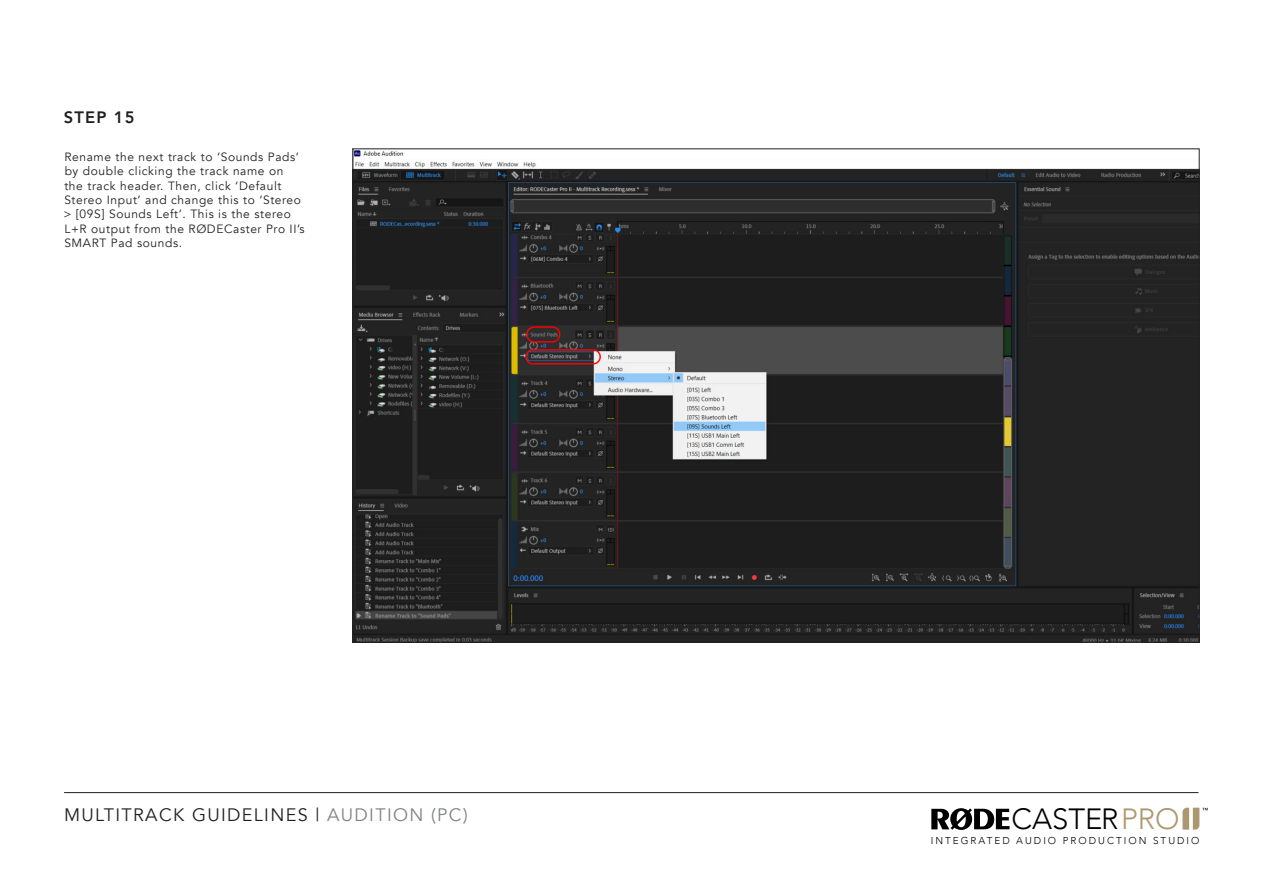
<style>
.page{position:relative;width:1263px;height:893px;background:#fff}
.page>*{position:absolute;margin:0;border:0;box-sizing:border-box;transform-origin:0 0}
.t1{font:300 29.25px "Avenir";color:#000}
.t2{font:18px "Avenir";letter-spacing:.075em;color:#231f20}
.t3{font:800 16.5px "Avenir";letter-spacing:.075em;color:#231f20}
.t4{font:12px/14.4px "Avenir";letter-spacing:.05em;color:#231f20}
.t5{font:300 10.05px "Avenir";letter-spacing:.2em;color:#000}
.s1{color:#808285}
.s2{color:#ad9970}
</style>
<div class="page">
<svg style="left:931px;top:808px;width:78px;height:22px"></svg>
<svg style="left:1182px;top:808px;width:26px;height:22px"></svg>
<hr style="left:64px;top:792px;width:1134px;height:1px;background:#231f20">
<img style="left:355px;top:151px;width:842px;height:489px">
<h3 class="t3" style="left:64px;top:104px;width:72px">STEP 15</h3>
<p class="t4" style="left:63px;top:150px;width:243px">Rename the next track to ‘Sounds Pads’ by double clicking the track name on<br>the track header. Then, click ‘Default Stereo Input’ and change this to ‘Stereo &gt; [09S] Sounds Left’. This is the stereo L+R output from the RØDECaster Pro II’s SMART Pad sounds.</p>
<h2 class="t2" style="left:64px;top:804px;width:405px">MULTITRACK GUIDELINES | <span class="s1">AUDITION (PC)</span></h2>
<h1 class="t1" style="left:1012px;top:802px;width:169px">CASTER<span class="s2">PRO</span></h1>
<p class="t5" style="left:931px;top:835px;width:270px">INTEGRATED AUDIO PRODUCTION STUDIO</p>
</div>
